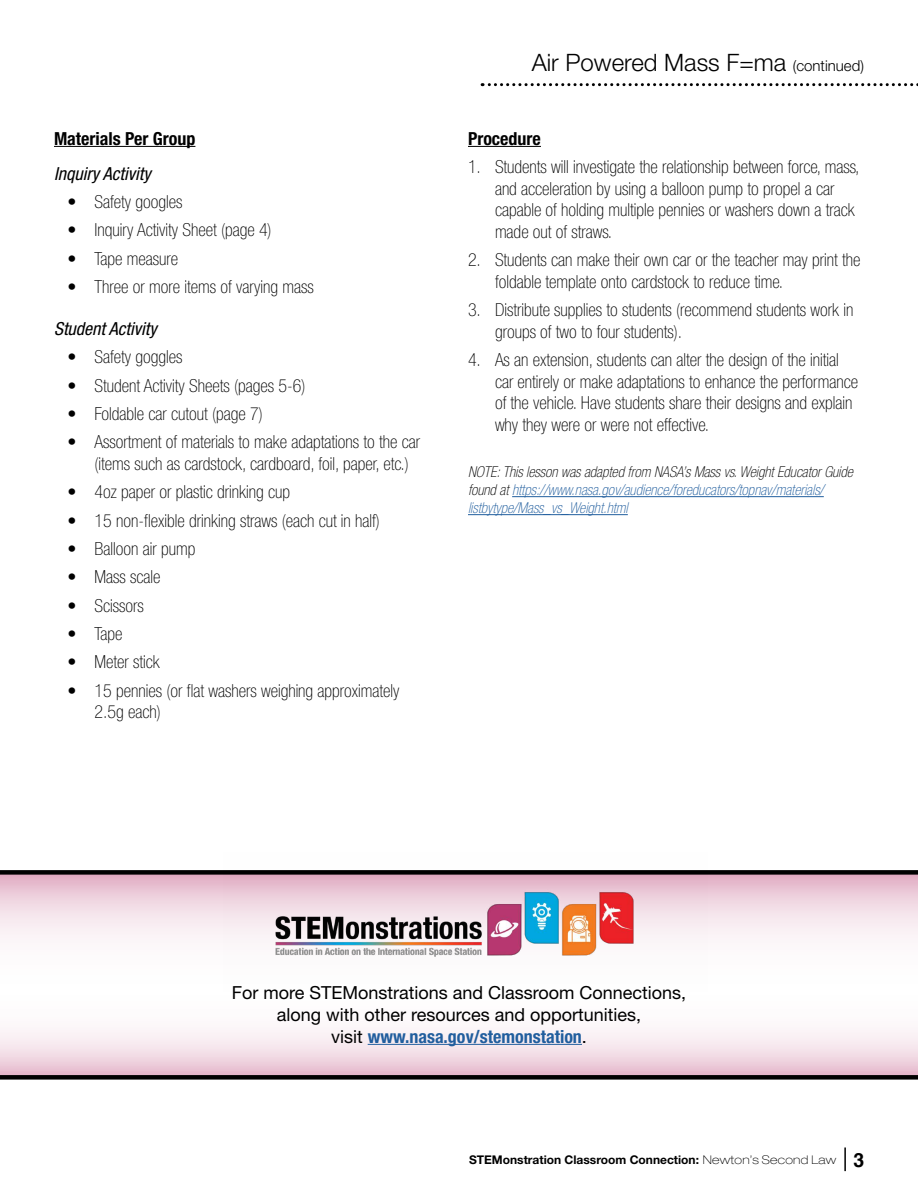
<style>
.page{position:relative;width:918px;height:1188px;background:#fff}
.page>*{position:absolute;margin:0;border:0;box-sizing:border-box;transform-origin:0 0}
.t1{font:300 24px "Helvetica Neue LT Std";color:#000}
.t2{font:100 condensed 18px/21.6px "Helvetica Neue LT Std";color:#000}
.t3{font:18px/21.6px "Helvetica Neue LT Std";color:#000;text-align:center}
.t4{font:italic condensed 18px "Helvetica Neue LT Std";color:#000}
.t5{font:700 condensed 18px "Helvetica Neue LT Std";color:#000}
.t6{font:italic 100 condensed 15px/18px "Helvetica Neue LT Std";color:#215e9e}
.t7{font:700 12px "Helvetica Neue LT Std";color:#000}
.s1{font-size:15px}
.s2{color:#000}
.s3{font-weight:700;font-stretch:condensed;color:#215e9e}
.s4{font-weight:100;font-stretch:expanded}
.s5{font-family:"Helvetica";font-size:19.5px}
</style>
<div class="page">
<hr style="left:844px;top:1148px;width:2px;height:23px;background:#000">
<div style="left:0;top:870px;width:918px;height:5px;background:#000"></div>
<svg style="left:0;top:874px;width:918px;height:201px"></svg>
<div style="left:0;top:1075px;width:918px;height:5px;background:#000"></div>
<svg style="left:482px;top:83px;width:436px;height:3px"></svg>
<hr style="left:368px;top:1044px;width:214px;height:1px;background:#215e9e">
<img style="left:223px;top:870px;width:484px;height:122px">
<hr style="left:54px;top:146px;width:141px;height:1px;background:#000">
<hr style="left:468px;top:146px;width:73px;height:1px;background:#000">
<hr style="left:512px;top:496px;width:312px;height:1px;background:#215e9e">
<hr style="left:468px;top:514px;width:160px;height:1px;background:#215e9e">
<p class="t5" style="left:54px;top:127px;width:143px">Materials Per Group</p>
<p class="t4" style="left:54px;top:163px;width:98px">Inquiry Activity</p>
<p class="t2" style="left:68px;top:191px;width:116px">• Safety googles</p>
<p class="t2" style="left:68px;top:219px;width:206px">• Inquiry Activity Sheet (page 4)</p>
<p class="t2" style="left:68px;top:247px;width:112px">• Tape measure</p>
<p class="t2" style="left:68px;top:276px;width:248px">• Three or more items of varying mass</p>
<p class="t4" style="left:54px;top:318px;width:104px">Student Activity</p>
<p class="t2" style="left:68px;top:346px;width:116px">• Safety goggles</p>
<p class="t2" style="left:68px;top:374px;width:239px">• Student Activity Sheets (pages 5-6)</p>
<p class="t2" style="left:68px;top:403px;width:197px">• Foldable car cutout (page 7)</p>
<p class="t2" style="left:94px;top:431px;width:327px;text-indent:-27px">• Assortment of materials to make adaptations to the car (items such as cardstock, cardboard, foil, paper, etc.)</p>
<p class="t2" style="left:68px;top:481px;width:224px">• 4oz paper or plastic drinking cup</p>
<p class="t2" style="left:68px;top:509px;width:314px">• 15 non-flexible drinking straws (each cut in half)</p>
<p class="t2" style="left:68px;top:538px;width:129px">• Balloon air pump</p>
<p class="t2" style="left:68px;top:566px;width:94px">• Mass scale</p>
<p class="t2" style="left:68px;top:594px;width:78px">• Scissors</p>
<p class="t2" style="left:68px;top:623px;width:57px">• Tape</p>
<p class="t2" style="left:68px;top:651px;width:94px">• Meter stick</p>
<p class="t2" style="left:94px;top:679px;width:307px;text-indent:-27px">• 15 pennies (or flat washers weighing approximately<br>2.5g each)</p>
<p class="t1" style="left:532px;top:48px;width:334px">Air Powered Mass F=ma <span class="s1">(continued)</span></p>
<p class="t5" style="left:468px;top:127px;width:74px">Procedure</p>
<p class="t2" style="left:495px;top:156px;width:366px;text-indent:-27px">1. Students will investigate the relationship between force, mass, and acceleration by using a balloon pump to propel a car capable of holding multiple pennies or washers down a track made out of straws.</p>
<p class="t2" style="left:495px;top:249px;width:367px;text-indent:-27px">2. Students can make their own car or the teacher may print the foldable template onto cardstock to reduce time.</p>
<p class="t2" style="left:495px;top:299px;width:360px;text-indent:-27px">3. Distribute supplies to students (recommend students work in groups of two to four students).</p>
<p class="t2" style="left:495px;top:349px;width:365px;text-indent:-27px">4. As an extension, students can alter the design of the initial car entirely or make adaptations to enhance the performance of the vehicle. Have students share their designs and explain why they were or were not effective.</p>
<p class="t6" style="left:468px;top:463px;width:387px"><span class="s2">NOTE: This lesson was adapted from NASA’s Mass vs. Weight Educator Guide found at</span> https://www.nasa.gov/audience/foreducators/topnav/materials/ listbytype/Mass_vs_Weight.html</p>
<p class="t3" style="left:232px;top:982px;width:456px">For more STEMonstrations and Classroom Connections, along with other resources and opportunities,<br>visit <span class="s3">www.nasa.gov/stemonstation</span>.</p>
<p class="t7" style="left:469px;top:1152px;width:397px">STEMonstration Classroom Connection: <span class="s4">Newton’s Second Law</span> <span class="s5">3</span></p>
</div>
